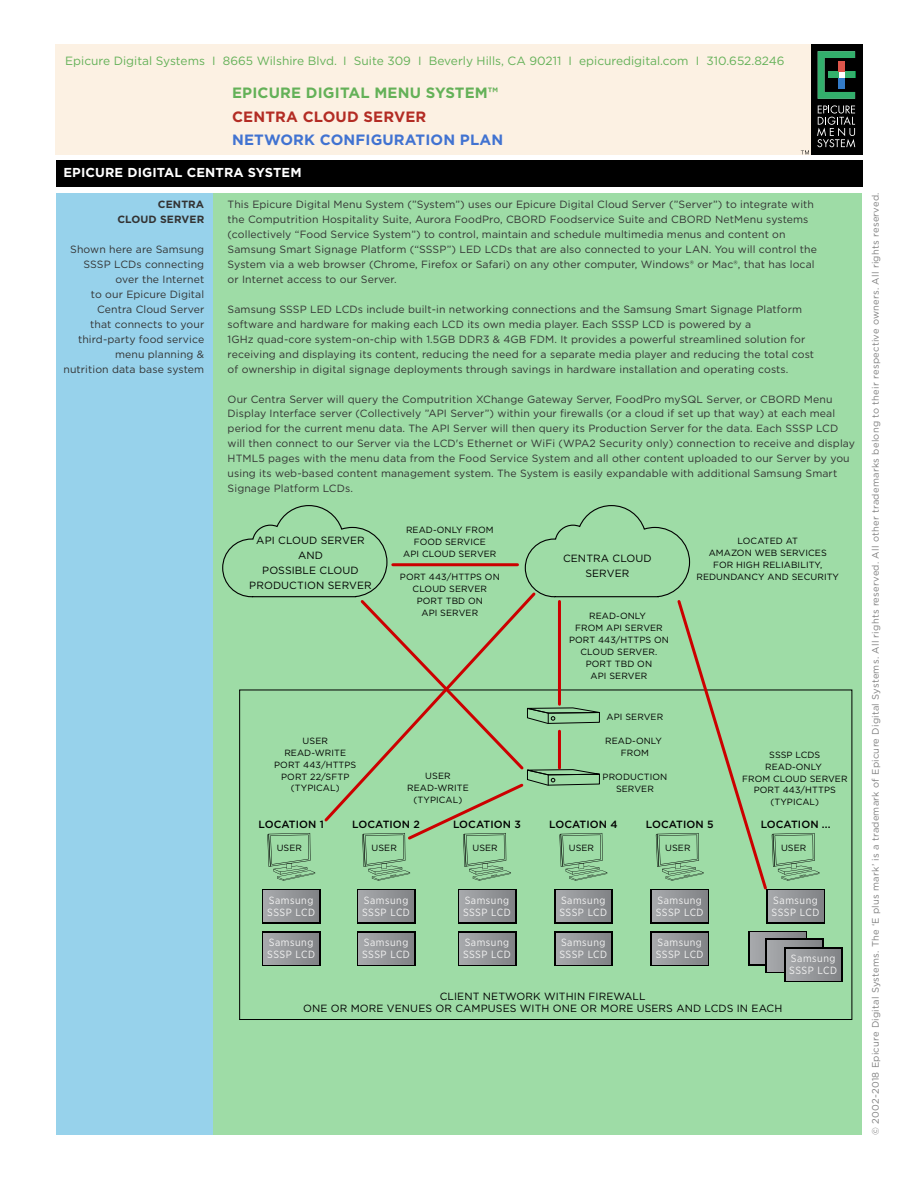
<style>
.page{position:relative;width:918px;height:1188px;background:#fff}
.page>*{position:absolute;margin:0;border:0;box-sizing:border-box;transform-origin:0 0}
.t1{font:700 15px "Gotham";letter-spacing:.01em;color:#64b158}
.t2{font:700 15px "Gotham";letter-spacing:.01em;color:#4173d1}
.t3{font:700 15px "Gotham";letter-spacing:.01em;color:#b32c24}
.t4{font:700 12.9px "Gotham";letter-spacing:.01em;color:#fff}
.t5{font:12px "Gotham";color:#64b158}
.t6{font:10.5px/15px "Gotham";letter-spacing:.01em;color:#333}
.t7{font:10.5px/12px "Gotham Narrow";letter-spacing:.05em;color:#f2f2f2}
.t8{font:10.5px/15px "Gotham";letter-spacing:.01em;color:#000;text-align:center}
.t9{font:500 10.5px "Gotham";letter-spacing:.01em;color:#000}
.t10{font:700 10.5px/15px "Gotham";letter-spacing:.01em;color:#333;text-align:right}
.t11{font:9.45px "Gotham";letter-spacing:.025em;color:#808080}
.t12{font:9px/12px "Gotham";letter-spacing:.01em;color:#000;text-align:center}
</style>
<div class="page">
<div style="left:212px;top:193px;width:650px;height:942px;background:#9edca6"></div>
<div style="left:56px;top:193px;width:156px;height:942px;background:#97d2eb"></div>
<div style="left:56px;top:44px;width:755px;height:110px;background:#fcf1e3"></div>
<div style="left:811px;top:44px;width:51px;height:110px;background:#000"></div>
<svg style="left:817px;top:105px;width:38px;height:42px"></svg>
<svg style="left:801px;top:150px;width:8px;height:4px"></svg>
<svg style="left:818px;top:51px;width:37px;height:48px"></svg>
<div style="left:56px;top:160px;width:806px;height:27px;background:#000"></div>
<svg style="left:262px;top:892px;width:58px;height:32px"></svg>
<div style="left:264px;top:891px;width:55px;height:31px;background:linear-gradient(to right,#a7a9ac,#818386)"></div>
<svg style="left:262px;top:931px;width:58px;height:35px"></svg>
<div style="left:264px;top:933px;width:55px;height:31px;background:linear-gradient(to right,#a7a9ac,#818386)"></div>
<svg style="left:357px;top:892px;width:58px;height:32px"></svg>
<div style="left:359px;top:891px;width:55px;height:31px;background:linear-gradient(to right,#a7a9ac,#818386)"></div>
<svg style="left:357px;top:931px;width:58px;height:35px"></svg>
<div style="left:359px;top:933px;width:55px;height:31px;background:linear-gradient(to right,#a7a9ac,#818386)"></div>
<svg style="left:458px;top:892px;width:58px;height:32px"></svg>
<div style="left:460px;top:891px;width:54px;height:31px;background:linear-gradient(to right,#a7a9ac,#828487)"></div>
<svg style="left:458px;top:931px;width:58px;height:35px"></svg>
<div style="left:460px;top:933px;width:54px;height:31px;background:linear-gradient(to right,#a7a9ac,#828487)"></div>
<div style="left:554px;top:889px;width:58px;height:35px;background:#000"></div>
<div style="left:556px;top:891px;width:55px;height:31px;background:linear-gradient(to right,#a7a9ac,#818386)"></div>
<svg style="left:554px;top:931px;width:58px;height:35px"></svg>
<div style="left:556px;top:933px;width:55px;height:31px;background:linear-gradient(to right,#a7a9ac,#818386)"></div>
<svg style="left:651px;top:892px;width:58px;height:32px"></svg>
<div style="left:652px;top:891px;width:55px;height:31px;background:linear-gradient(to right,#a7a9ac,#818386)"></div>
<svg style="left:651px;top:931px;width:58px;height:35px"></svg>
<div style="left:652px;top:933px;width:55px;height:31px;background:linear-gradient(to right,#a7a9ac,#818386)"></div>
<svg style="left:767px;top:889px;width:58px;height:35px"></svg>
<div style="left:768px;top:891px;width:55px;height:31px;background:linear-gradient(to right,#a7a9ac,#818386)"></div>
<svg style="left:749px;top:931px;width:58px;height:35px"></svg>
<div style="left:751px;top:933px;width:54px;height:31px;background:linear-gradient(to right,#a7a9ac,#828487)"></div>
<svg style="left:765px;top:939px;width:59px;height:34px"></svg>
<div style="left:767px;top:940px;width:55px;height:31px;background:linear-gradient(to right,#a7a9ac,#818386)"></div>
<div style="left:784px;top:948px;width:59px;height:34px;background:linear-gradient(to right,#a9abae,#7f8184)"></div>
<div style="left:786px;top:949px;width:55px;height:31px;background:linear-gradient(to right,#a7a9ac,#818386)"></div>
<svg style="left:222px;top:505px;width:598px;height:387px"></svg>
<svg style="left:322px;top:590px;width:216px;height:234px"></svg>
<p class="t5" style="left:65px;top:53px;width:721px">Epicure Digital Systems I 8665 Wilshire Blvd. I Suite 309 I Beverly Hills, CA 90211 I epicuredigital.com I 310.652.8246</p>
<h1 class="t1" style="left:232px;top:82px;width:268px">EPICURE DIGITAL MENU SYSTEM™</h1>
<h1 class="t3" style="left:232px;top:106px;width:196px">CENTRA CLOUD SERVER</h1>
<h1 class="t2" style="left:232px;top:130px;width:273px">NETWORK CONFIGURATION PLAN</h1>
<p class="t4" style="left:63px;top:164px;width:240px">EPICURE DIGITAL CENTRA SYSTEM</p>
<p class="t10" style="left:117px;top:197px;width:88px">CENTRA<br>CLOUD SERVER</p>
<p class="t6" style="left:63px;top:242px;width:142px;text-align:right">Shown here are Samsung<br>SSSP LCDs connecting over the Internet<br>to our Epicure Digital<br>Centra Cloud Server<br>that connects to your third-party food service menu planning &amp;<br>nutrition data base system</p>
<p class="t6" style="left:228px;top:197px;width:591px">This Epicure Digital Menu System (”System”) uses our Epicure Digital Cloud Server (”Server”) to integrate with the Computrition Hospitality Suite, Aurora FoodPro, CBORD Foodservice Suite and CBORD NetMenu systems (collectively “Food Service System”) to control, maintain and schedule multimedia menus and content on Samsung Smart Signage Platform (“SSSP”) LED LCDs that are also connected to your LAN. You will control the System via a web browser (Chrome, Firefox or Safari) on any other computer, Windows® or Mac®, that has local or Internet access to our Server.</p>
<p class="t6" style="left:228px;top:301px;width:588px">Samsung SSSP LED LCDs include built-in networking connections and the Samsung Smart Signage Platform software and hardware for making each LCD its own media player. Each SSSP LCD is powered by a<br>1GHz quad-core system-on-chip with 1.5GB DDR3 &amp; 4GB FDM. It provides a powerful streamlined solution for receiving and displaying its content, reducing the need for a separate media player and reducing the total cost of ownership in digital signage deployments through savings in hardware installation and operating costs.</p>
<p class="t6" style="left:228px;top:391px;width:629px">Our Centra Server will query the Computrition XChange Gateway Server, FoodPro mySQL Server, or CBORD Menu Display Interface server (Collectively ”API Server”) within your firewalls (or a cloud if set up that way) at each meal period for the current menu data. The API Server will then query its Production Server for the data. Each SSSP LCD will then connect to our Server via the LCD's Ethernet or WiFi (WPA2 Security only) connection to receive and display HTML5 pages with the menu data from the Food Service System and all other content uploaded to our Server by you using its web-based content management system. The System is easily expandable with additional Samsung Smart Signage Platform LCDs.</p>
<p class="t8" style="left:249px;top:533px;width:124px">API CLOUD SERVER<br>AND<br>POSSIBLE CLOUD<br>PRODUCTION SERVER</p>
<p class="t12" style="left:403px;top:523px;width:95px">READ-ONLY FROM<br>FOOD SERVICE<br>API CLOUD SERVER</p>
<p class="t12" style="left:400px;top:571px;width:101px">PORT 443/HTTPS ON<br>CLOUD SERVER<br>PORT TBD ON<br>API SERVER</p>
<p class="t8" style="left:563px;top:551px;width:90px">CENTRA CLOUD<br>SERVER</p>
<p class="t12" style="left:569px;top:610px;width:101px">READ-ONLY<br>FROM API SERVER<br>PORT 443/HTTPS ON<br>CLOUD SERVER.<br>PORT TBD ON<br>API SERVER</p>
<p class="t12" style="left:696px;top:535px;width:144px">LOCATED AT<br>AMAZON WEB SERVICES<br>FOR HIGH RELIABILITY,<br>REDUNDANCY AND SECURITY</p>
<p class="t12" style="left:274px;top:734px;width:84px">USER<br>READ-WRITE<br>PORT 443/HTTPS<br>PORT 22/SFTP (TYPICAL)</p>
<p class="t12" style="left:407px;top:769px;width:63px">USER<br>READ-WRITE (TYPICAL)</p>
<p class="t12" style="left:607px;top:711px;width:58px">API SERVER</p>
<p class="t12" style="left:605px;top:735px;width:58px">READ-ONLY<br>FROM</p>
<p class="t12" style="left:603px;top:771px;width:66px">PRODUCTION<br>SERVER</p>
<p class="t12" style="left:742px;top:748px;width:107px">SSSP LCDS<br>READ-ONLY<br>FROM CLOUD SERVER<br>PORT 443/HTTPS (TYPICAL)</p>
<p class="t9" style="left:259px;top:817px;width:67px">LOCATION 1</p>
<p class="t9" style="left:352px;top:817px;width:69px">LOCATION 2</p>
<p class="t9" style="left:453px;top:817px;width:69px">LOCATION 3</p>
<p class="t9" style="left:549px;top:817px;width:70px">LOCATION 4</p>
<p class="t9" style="left:646px;top:817px;width:69px">LOCATION 5</p>
<p class="t9" style="left:761px;top:817px;width:71px">LOCATION ...</p>
<p class="t12" style="left:277px;top:842px;width:27px">USER</p>
<p class="t12" style="left:372px;top:842px;width:27px">USER</p>
<p class="t12" style="left:472px;top:842px;width:27px">USER</p>
<p class="t12" style="left:569px;top:842px;width:27px">USER</p>
<p class="t12" style="left:665px;top:842px;width:27px">USER</p>
<p class="t12" style="left:781px;top:842px;width:27px">USER</p>
<p class="t7" style="left:267px;top:894px;width:49px">Samsung<br>SSSP LCD</p>
<p class="t7" style="left:267px;top:936px;width:49px">Samsung<br>SSSP LCD</p>
<p class="t7" style="left:362px;top:894px;width:49px">Samsung<br>SSSP LCD</p>
<p class="t7" style="left:362px;top:936px;width:49px">Samsung<br>SSSP LCD</p>
<p class="t7" style="left:463px;top:894px;width:49px">Samsung<br>SSSP LCD</p>
<p class="t7" style="left:463px;top:936px;width:49px">Samsung<br>SSSP LCD</p>
<p class="t7" style="left:559px;top:894px;width:49px">Samsung<br>SSSP LCD</p>
<p class="t7" style="left:559px;top:936px;width:49px">Samsung<br>SSSP LCD</p>
<p class="t7" style="left:656px;top:894px;width:49px">Samsung<br>SSSP LCD</p>
<p class="t7" style="left:656px;top:936px;width:49px">Samsung<br>SSSP LCD</p>
<p class="t7" style="left:772px;top:894px;width:49px">Samsung<br>SSSP LCD</p>
<p class="t7" style="left:789px;top:952px;width:49px">Samsung<br>SSSP LCD</p>
<p class="t8" style="left:303px;top:990px;width:481px;line-height:12px">CLIENT NETWORK WITHIN FIREWALL<br>ONE OR MORE VENUES OR CAMPUSES WITH ONE OR MORE USERS AND LCDS IN EACH</p>
<p class="t11" style="left:869px;top:1135px;width:944px;rotate:-90deg">© 2002-2018 Epicure Digital Systems. The ‘E plus mark’ is a trademark of Epicure Digital Systems. All rights reserved. All other trademarks belong to their respective owners. All rights reserved.</p>
</div>
